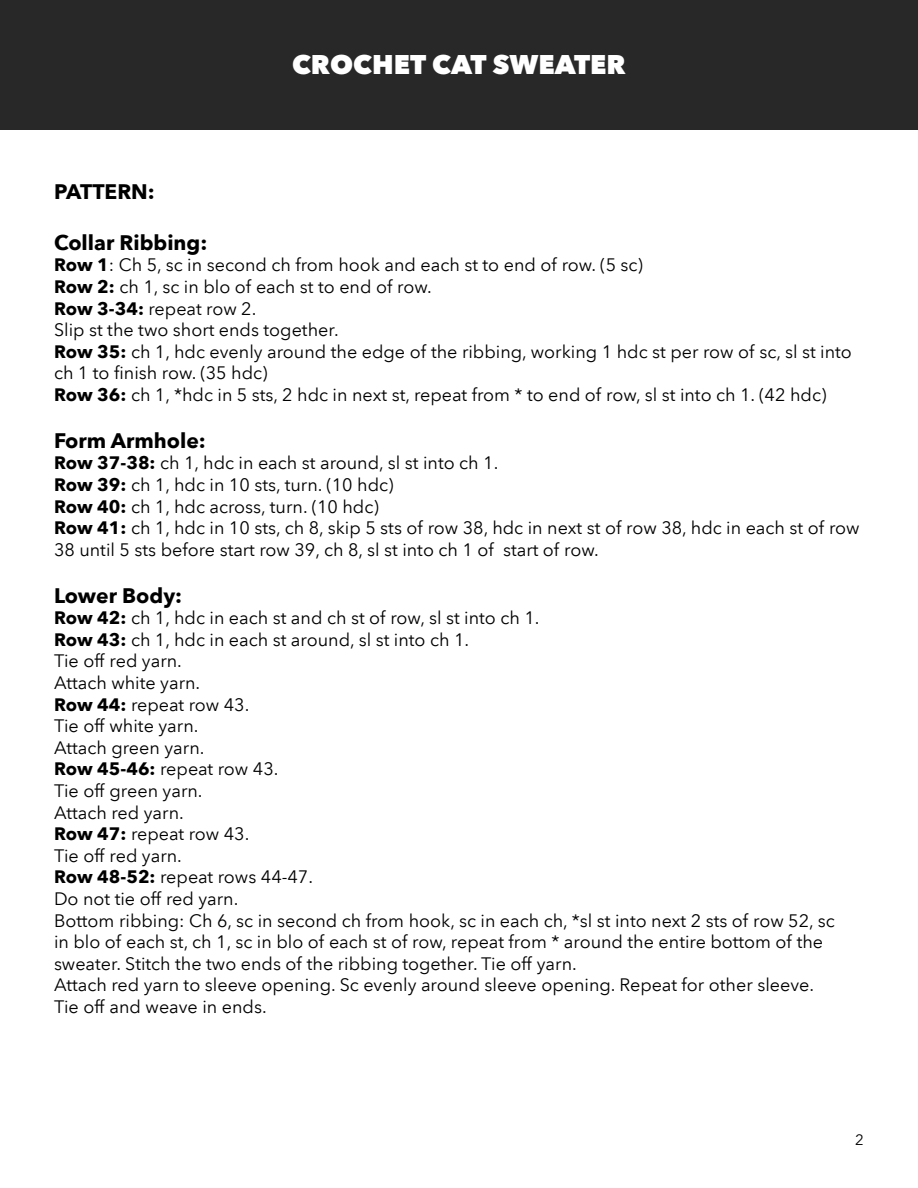
<style>
.page{position:relative;width:918px;height:1188px;background:#fff}
.page>*{position:absolute;margin:0;border:0;box-sizing:border-box;transform-origin:0 0}
.t1{font:800 27px "Avenir Next LT Pro";color:#fff}
.t2{font:700 21px "Avenir Next LT Pro";color:#000}
.t3{font:18px/21.6px "Avenir Next LT Pro";color:#000}
.t4{font:15px "Avenir Next LT Pro";color:#000}
.s1{font-weight:700}
</style>
<div class="page">
<div style="left:0;top:0;width:918px;height:130px;background:#282828"></div>
<p class="t1" style="left:292px;top:48px;width:335px">CROCHET CAT SWEATER</p>
<p class="t2" style="left:54px;top:179px;width:102px">PATTERN:</p>
<p class="t2" style="left:54px;top:230px;width:155px">Collar Ribbing:</p>
<p class="t3" style="left:54px;top:254px;width:591px"><span class="s1">Row 1</span>: Ch 5, sc in second ch from hook and each st to end of row. (5 sc)</p>
<p class="t3" style="left:54px;top:276px;width:379px"><span class="s1">Row 2:</span> ch 1, sc in blo of each st to end of row.</p>
<p class="t3" style="left:54px;top:298px;width:204px"><span class="s1">Row 3-34:</span> repeat row 2.</p>
<p class="t3" style="left:54px;top:319px;width:286px">Slip st the two short ends together.</p>
<p class="t3" style="left:54px;top:341px;width:799px"><span class="s1">Row 35:</span> ch 1, hdc evenly around the edge of the ribbing, working 1 hdc st per row of sc, sl st into ch 1 to finish row. (35 hdc)</p>
<p class="t3" style="left:54px;top:384px;width:774px"><span class="s1">Row 36:</span> ch 1, *hdc in 5 sts, 2 hdc in next st, repeat from * to end of row, sl st into ch 1. (42 hdc)</p>
<p class="t2" style="left:54px;top:428px;width:153px">Form Armhole:</p>
<p class="t3" style="left:54px;top:452px;width:446px"><span class="s1">Row 37-38:</span> ch 1, hdc in each st around, sl st into ch 1.</p>
<p class="t3" style="left:54px;top:474px;width:341px"><span class="s1">Row 39:</span> ch 1, hdc in 10 sts, turn. (10 hdc)</p>
<p class="t3" style="left:54px;top:496px;width:326px"><span class="s1">Row 40:</span> ch 1, hdc across, turn. (10 hdc)</p>
<p class="t3" style="left:54px;top:517px;width:807px"><span class="s1">Row 41:</span> ch 1, hdc in 10 sts, ch 8, skip 5 sts of row 38, hdc in next st of row 38, hdc in each st of row<br>38 until 5 sts before start row 39, ch 8, sl st into ch 1 of start of row.</p>
<p class="t2" style="left:54px;top:582px;width:130px">Lower Body:</p>
<p class="t3" style="left:54px;top:607px;width:487px"><span class="s1">Row 42:</span> ch 1, hdc in each st and ch st of row, sl st into ch 1.</p>
<p class="t3" style="left:54px;top:629px;width:417px"><span class="s1">Row 43:</span> ch 1, hdc in each st around, sl st into ch 1.</p>
<p class="t3" style="left:54px;top:650px;width:129px">Tie off red yarn.</p>
<p class="t3" style="left:54px;top:672px;width:148px">Attach white yarn.</p>
<p class="t3" style="left:54px;top:694px;width:197px"><span class="s1">Row 44:</span> repeat row 43.</p>
<p class="t3" style="left:54px;top:715px;width:146px">Tie off white yarn.</p>
<p class="t3" style="left:54px;top:737px;width:152px">Attach green yarn.</p>
<p class="t3" style="left:54px;top:758px;width:226px"><span class="s1">Row 45-46:</span> repeat row 43.</p>
<p class="t3" style="left:54px;top:780px;width:150px">Tie off green yarn.</p>
<p class="t3" style="left:54px;top:802px;width:131px">Attach red yarn.</p>
<p class="t3" style="left:54px;top:823px;width:197px"><span class="s1">Row 47:</span> repeat row 43.</p>
<p class="t3" style="left:54px;top:845px;width:129px">Tie off red yarn.</p>
<p class="t3" style="left:54px;top:866px;width:261px"><span class="s1">Row 48-52:</span> repeat rows 44-47.</p>
<p class="t3" style="left:54px;top:888px;width:186px">Do not tie off red yarn.</p>
<p class="t3" style="left:54px;top:910px;width:782px">Bottom ribbing: Ch 6, sc in second ch from hook, sc in each ch, *sl st into next 2 sts of row 52, sc in blo of each st, ch 1, sc in blo of each st of row, repeat from * around the entire bottom of the sweater. Stitch the two ends of the ribbing together. Tie off yarn.</p>
<p class="t3" style="left:54px;top:974px;width:762px">Attach red yarn to sleeve opening. Sc evenly around sleeve opening. Repeat for other sleeve.</p>
<p class="t3" style="left:54px;top:996px;width:214px">Tie off and weave in ends.</p>
<p class="t4" style="left:855px;top:1131px;width:10px">2</p>
</div>
